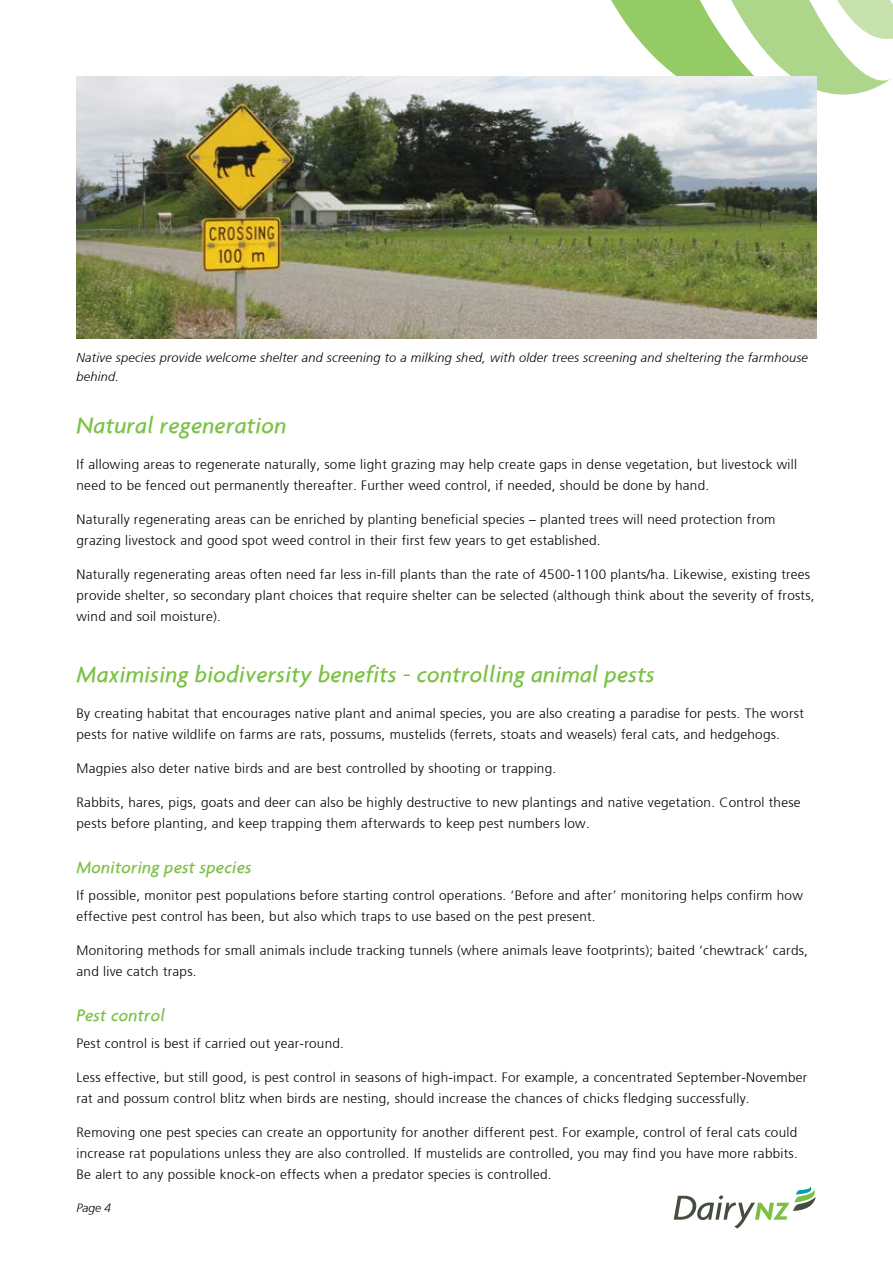
<style>
.page{position:relative;width:893px;height:1263px;background:#fff}
.page>*{position:absolute;margin:0;border:0;box-sizing:border-box;transform-origin:0 0}
.t1{font:italic 500 24px "Agenda";letter-spacing:.01em;color:#7ac143}
.t2{font:italic 500 18px "Agenda";letter-spacing:.01em;color:#7ac143}
.t3{font:300 13.5px/21px "Frutiger";letter-spacing:.02em;color:#000}
.t4{font:italic 300 12.75px/19.5px "Frutiger";letter-spacing:.02em;color:#000}
.t5{font:italic 300 12px "Frutiger";color:#000}
</style>
<div class="page">
<svg style="left:674px;top:1186px;width:142px;height:42px"></svg>
<svg style="left:592px;top:0;width:301px;height:127px"></svg>
<img style="left:77px;top:77px;width:739px;height:262px">
<p class="t4" style="left:77px;top:348px;width:733px">Native species provide welcome shelter and screening to a milking shed, with older trees screening and sheltering the farmhouse behind.</p>
<h1 class="t1" style="left:77px;top:411px;width:211px">Natural regeneration</h1>
<p class="t3" style="left:77px;top:454px;width:722px">If allowing areas to regenerate naturally, some light grazing may help create gaps in dense vegetation, but livestock will need to be fenced out permanently thereafter. Further weed control, if needed, should be done by hand.</p>
<p class="t3" style="left:77px;top:509px;width:700px">Naturally regenerating areas can be enriched by planting beneficial species – planted trees will need protection from grazing livestock and good spot weed control in their first few years to get established.</p>
<p class="t3" style="left:77px;top:564px;width:740px">Naturally regenerating areas often need far less in-fill plants than the rate of 4500-1100 plants/ha. Likewise, existing trees provide shelter, so secondary plant choices that require shelter can be selected (although think about the severity of frosts, wind and soil moisture).</p>
<h1 class="t1" style="left:77px;top:660px;width:580px">Maximising biodiversity benefits - controlling animal pests</h1>
<p class="t3" style="left:77px;top:703px;width:729px">By creating habitat that encourages native plant and animal species, you are also creating a paradise for pests. The worst pests for native wildlife on farms are rats, possums, mustelids (ferrets, stoats and weasels) feral cats, and hedgehogs.</p>
<p class="t3" style="left:77px;top:758px;width:481px">Magpies also deter native birds and are best controlled by shooting or trapping.</p>
<p class="t3" style="left:77px;top:792px;width:726px">Rabbits, hares, pigs, goats and deer can also be highly destructive to new plantings and native vegetation. Control these pests before planting, and keep trapping them afterwards to keep pest numbers low.</p>
<h2 class="t2" style="left:77px;top:856px;width:177px">Monitoring pest species</h2>
<p class="t3" style="left:77px;top:885px;width:728px">If possible, monitor pest populations before starting control operations. ‘Before and after’ monitoring helps confirm how effective pest control has been, but also which traps to use based on the pest present.</p>
<p class="t3" style="left:77px;top:940px;width:733px">Monitoring methods for small animals include tracking tunnels (where animals leave footprints); baited ‘chewtrack’ cards, and live catch traps.</p>
<h2 class="t2" style="left:77px;top:1004px;width:90px">Pest control</h2>
<p class="t3" style="left:77px;top:1033px;width:269px">Pest control is best if carried out year-round.</p>
<p class="t3" style="left:77px;top:1067px;width:732px">Less effective, but still good, is pest control in seasons of high-impact. For example, a concentrated September-November rat and possum control blitz when birds are nesting, should increase the chances of chicks fledging successfully.</p>
<p class="t3" style="left:77px;top:1122px;width:723px;text-align:justify">Removing one pest species can create an opportunity for another different pest. For example, control of feral cats could increase rat populations unless they are also controlled. If mustelids are controlled, you may find you have more rabbits.<br>Be alert to any possible knock-on effects when a predator species is controlled.</p>
<p class="t5" style="left:77px;top:1201px;width:36px">Page 4</p>
</div>
